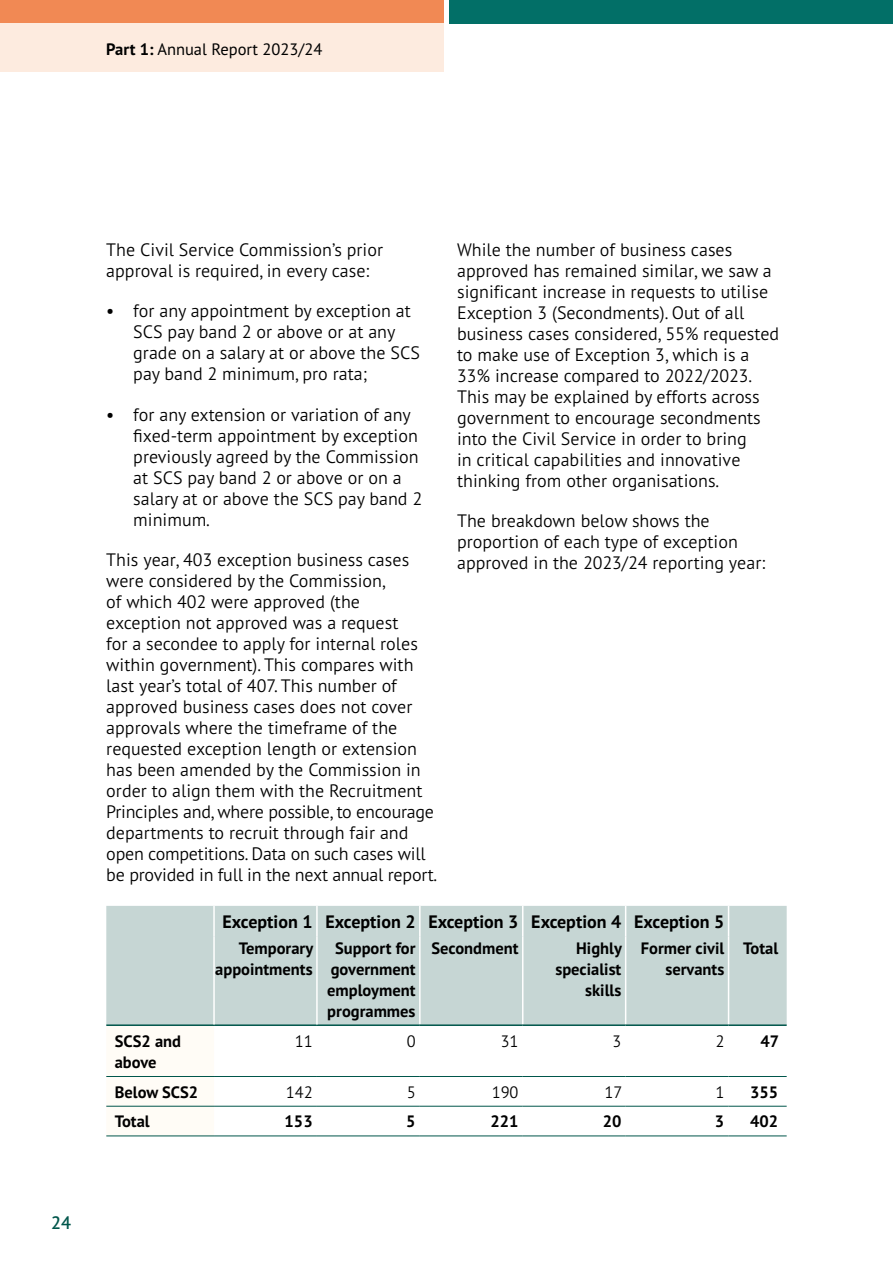
<style>
.page{position:relative;width:893px;height:1263px;background:#fff}
.page>*{position:absolute;margin:0;border:0;box-sizing:border-box;transform-origin:0 0}
.Body_text{font:300 18px/21px "PT Sans Pro";color:#000}
.Table_header_text{font:700 18px "PT Sans Pro";color:#000}
.t1{font:600 18px "PT Sans Pro";color:#00564b}
.Table_header_text-2{font:700 16.5px/21px "PT Sans Pro";color:#000;text-align:right}
.Table_body_text{font:700 16.5px/21px "PT Sans Pro";color:#000}
.t2{font:16.5px "PT Sans Pro";color:#000}
.Table_body_text-2{font:300 16.5px "PT Sans Pro";color:#000}
.s1{font-weight:700}
.s2{font-family:"PT Sans";font-weight:400}
</style>
<div class="page">
<div style="left:449px;top:0;width:444px;height:23px;background:#026f67"></div>
<div style="left:0;top:0;width:443px;height:23px;background:#f18954"></div>
<div style="left:0;top:23px;width:443px;height:49px;background:#fdebdf"></div>
<hr style="left:892px;top:23px;width:1px;height:49px;background:#fdebdf">
<div style="left:106px;top:906px;width:681px;height:118px;background:#c6d6d4"></div>
<div style="left:106px;top:1105px;width:108px;height:31px;background:#fffcf6"></div>
<svg style="left:214px;top:1105px;width:573px;height:31px"></svg>
<hr style="left:419px;top:906px;width:2px;height:31px;background:#fff">
<hr style="left:522px;top:906px;width:1px;height:31px;background:#fff">
<hr style="left:625px;top:906px;width:1px;height:31px;background:#fff">
<hr style="left:728px;top:906px;width:1px;height:31px;background:#fff">
<hr style="left:419px;top:937px;width:2px;height:87px;background:#fff">
<hr style="left:522px;top:937px;width:1px;height:87px;background:#fff">
<hr style="left:625px;top:937px;width:1px;height:87px;background:#fff">
<hr style="left:728px;top:937px;width:1px;height:87px;background:#fff">
<hr style="left:106px;top:1076px;width:108px;height:1px;background:#00564b">
<hr style="left:106px;top:1106px;width:108px;height:1px;background:#00564b">
<hr style="left:214px;top:1076px;width:103px;height:1px;background:#00564b">
<hr style="left:317px;top:1076px;width:103px;height:1px;background:#00564b">
<hr style="left:420px;top:1076px;width:103px;height:1px;background:#00564b">
<hr style="left:523px;top:1076px;width:103px;height:1px;background:#00564b">
<hr style="left:626px;top:1076px;width:103px;height:1px;background:#00564b">
<hr style="left:729px;top:1076px;width:58px;height:1px;background:#00564b">
<hr style="left:214px;top:1106px;width:103px;height:1px;background:#00564b">
<hr style="left:317px;top:1106px;width:103px;height:1px;background:#00564b">
<hr style="left:420px;top:1106px;width:103px;height:1px;background:#00564b">
<hr style="left:523px;top:1106px;width:103px;height:1px;background:#00564b">
<hr style="left:626px;top:1106px;width:103px;height:1px;background:#00564b">
<hr style="left:729px;top:1106px;width:58px;height:1px;background:#00564b">
<hr style="left:106px;top:1136px;width:108px;height:1px;background:#00564b">
<hr style="left:214px;top:1136px;width:103px;height:1px;background:#00564b">
<hr style="left:317px;top:1136px;width:103px;height:1px;background:#00564b">
<hr style="left:420px;top:1136px;width:103px;height:1px;background:#00564b">
<hr style="left:523px;top:1136px;width:103px;height:1px;background:#00564b">
<hr style="left:626px;top:1136px;width:103px;height:1px;background:#00564b">
<hr style="left:729px;top:1136px;width:58px;height:1px;background:#00564b">
<hr style="left:106px;top:1024px;width:108px;height:2px;background:#00564b">
<hr style="left:214px;top:1024px;width:103px;height:2px;background:#00564b">
<hr style="left:317px;top:1024px;width:103px;height:2px;background:#00564b">
<hr style="left:420px;top:1024px;width:103px;height:2px;background:#00564b">
<hr style="left:523px;top:1024px;width:103px;height:2px;background:#00564b">
<hr style="left:626px;top:1024px;width:103px;height:2px;background:#00564b">
<hr style="left:729px;top:1024px;width:58px;height:2px;background:#00564b">
<hr style="left:213px;top:906px;width:2px;height:31px;background:#fff">
<hr style="left:316px;top:906px;width:2px;height:31px;background:#fff">
<hr style="left:213px;top:937px;width:2px;height:87px;background:#fff">
<hr style="left:316px;top:937px;width:2px;height:87px;background:#fff">
<p class="t2" style="left:106px;top:39px;width:218px"><span class="s1">Part 1:</span> Annual Report 2023/24</p>
<p class="t1" style="left:51px;top:1211px;width:21px">24</p>
<p class="Body_text" style="left:106px;top:239px;width:278px">The Civil Service Commission’s prior approval is required, in every case:</p>
<p class="Body_text" style="left:133px;top:300px;width:288px;text-indent:-27px"><span class="s2">•</span> for any appointment by exception at<br>SCS pay band 2 or above or at any grade on a salary at or above the SCS pay band 2 minimum, pro rata;</p>
<p class="Body_text" style="left:133px;top:403px;width:290px;text-indent:-27px"><span class="s2">•</span> for any extension or variation of any fixed‑term appointment by exception previously agreed by the Commission at SCS pay band 2 or above or on a salary at or above the SCS pay band 2 minimum.</p>
<p class="Body_text" style="left:106px;top:548px;width:332px">This year, 403 exception business cases were considered by the Commission,<br>of which 402 were approved (the exception not approved was a request<br>for a secondee to apply for internal roles within government). This compares with last year’s total of 407. This number of approved business cases does not cover approvals where the timeframe of the requested exception length or extension has been amended by the Commission in order to align them with the Recruitment Principles and, where possible, to encourage departments to recruit through fair and open competitions. Data on such cases will be provided in full in the next annual report.</p>
<p class="Body_text" style="left:457px;top:239px;width:324px">While the number of business cases approved has remained similar, we saw a significant increase in requests to utilise Exception 3 (Secondments). Out of all business cases considered, 55% requested to make use of Exception 3, which is a 33% increase compared to 2022/2023.<br>This may be explained by efforts across government to encourage secondments into the Civil Service in order to bring<br>in critical capabilities and innovative thinking from other organisations.</p>
<p class="Body_text" style="left:457px;top:510px;width:310px">The breakdown below shows the proportion of each type of exception approved in the 2023/24 reporting year:</p>
<p class="Table_header_text" style="left:223px;top:910px;width:92px">Exception 1</p>
<p class="Table_header_text" style="left:325px;top:910px;width:92px">Exception 2</p>
<p class="Table_header_text" style="left:428px;top:910px;width:92px">Exception 3</p>
<p class="Table_header_text" style="left:531px;top:910px;width:92px">Exception 4</p>
<p class="Table_header_text" style="left:634px;top:910px;width:92px">Exception 5</p>
<p class="Table_header_text-2" style="left:215px;top:937px;width:100px">Temporary appointments</p>
<p class="Table_header_text-2" style="left:327px;top:937px;width:90px;text-align:center">Support for government employment programmes</p>
<p class="Table_header_text-2" style="left:431px;top:937px;width:89px">Secondment</p>
<p class="Table_header_text-2" style="left:555px;top:937px;width:68px">Highly specialist skills</p>
<p class="Table_header_text-2" style="left:641px;top:937px;width:85px">Former civil servants</p>
<p class="Table_header_text-2" style="left:743px;top:937px;width:36px">Total</p>
<p class="Table_body_text" style="left:115px;top:1030px;width:68px">SCS2 and above</p>
<p class="Table_body_text-2" style="left:295px;top:1030px;width:19px">11</p>
<p class="Table_body_text-2" style="left:407px;top:1030px;width:10px">0</p>
<p class="Table_body_text-2" style="left:501px;top:1030px;width:19px">31</p>
<p class="Table_body_text-2" style="left:612px;top:1030px;width:10px">3</p>
<p class="Table_body_text-2" style="left:715px;top:1030px;width:10px">2</p>
<p class="Table_body_text" style="left:760px;top:1030px;width:20px">47</p>
<p class="Table_body_text" style="left:115px;top:1081px;width:85px">Below SCS2</p>
<p class="Table_body_text-2" style="left:286px;top:1081px;width:28px">142</p>
<p class="Table_body_text-2" style="left:407px;top:1081px;width:10px">5</p>
<p class="Table_body_text-2" style="left:492px;top:1081px;width:28px">190</p>
<p class="Table_body_text-2" style="left:604px;top:1081px;width:19px">17</p>
<p class="Table_body_text-2" style="left:715px;top:1081px;width:10px">1</p>
<p class="Table_body_text" style="left:750px;top:1081px;width:30px">355</p>
<p class="Table_body_text" style="left:115px;top:1111px;width:36px">Total</p>
<p class="Table_body_text" style="left:285px;top:1111px;width:30px">153</p>
<p class="Table_body_text" style="left:406px;top:1111px;width:11px">5</p>
<p class="Table_body_text" style="left:490px;top:1111px;width:30px">221</p>
<p class="Table_body_text" style="left:603px;top:1111px;width:20px">20</p>
<p class="Table_body_text" style="left:715px;top:1111px;width:11px">3</p>
<p class="Table_body_text" style="left:750px;top:1111px;width:30px">402</p>
</div>
